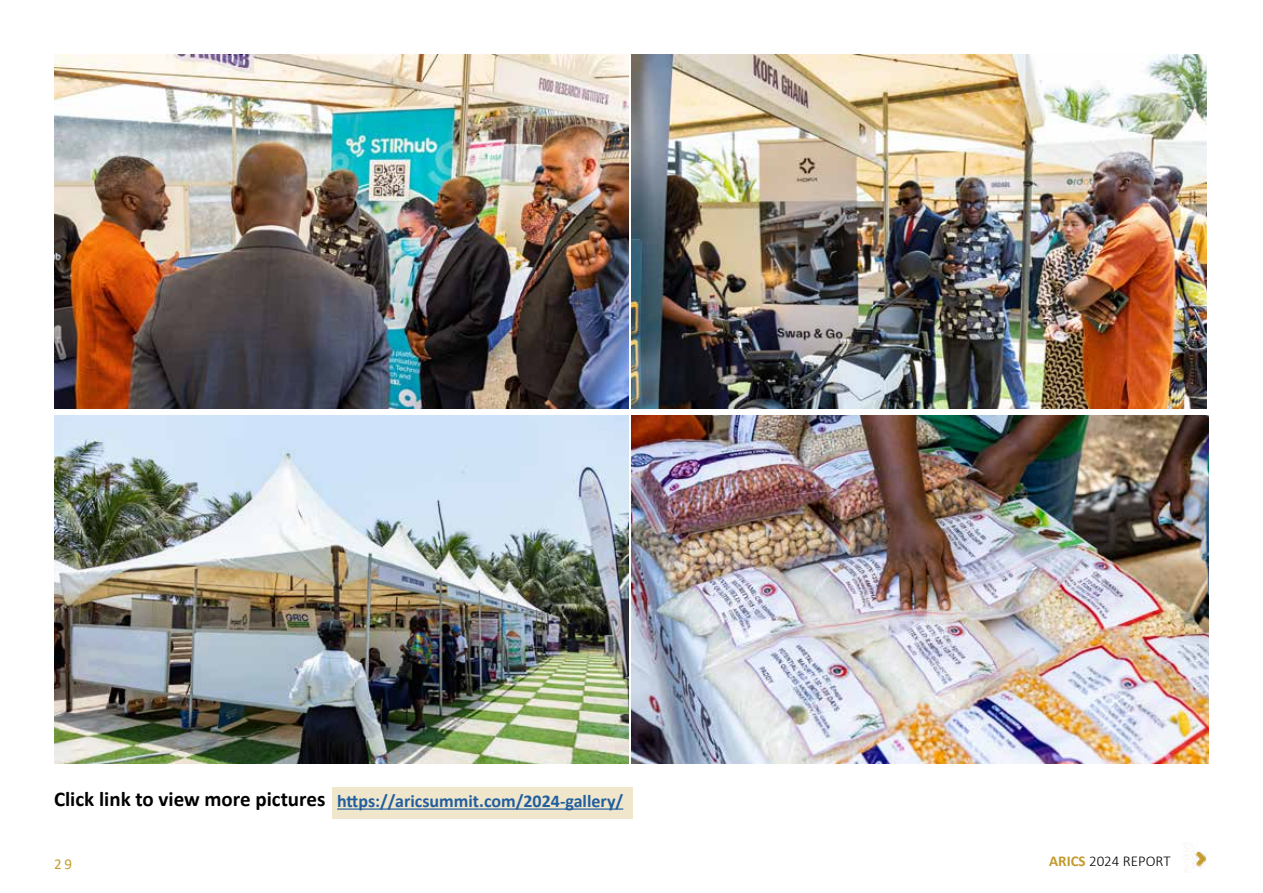
<style>
.page{position:relative;width:1263px;height:893px;background:#fff}
.page>*{position:absolute;margin:0;border:0;box-sizing:border-box;transform-origin:0 0}
.t1{font:700 18px "Calibri";color:#215e9e}
.t2{font:300 15px "Calibri";color:#000}
.t3{font:15px "Calibri";color:#c49c2d}
.s1{font-size:21px;color:#000}
.s2{font-weight:700;color:#c49a2d}
</style>
<div class="page">
<img style="left:1184px;top:851px;width:22px;height:17px">
<img style="left:54px;top:54px;width:574px;height:355px">
<img style="left:631px;top:54px;width:576px;height:355px">
<img style="left:631px;top:415px;width:578px;height:348px">
<img style="left:54px;top:415px;width:574px;height:348px">
<div style="left:332px;top:787px;width:300px;height:32px;background:#f0e6cb"></div>
<hr style="left:337px;top:808px;width:286px;height:2px;background:#215e9e">
<p class="t1" style="left:54px;top:788px;width:571px"><span class="s1">Click link to view more pictures</span> https://aricsummit.com/2024-gallery/</p>
<p class="t3" style="left:54px;top:853px;width:20px">29</p>
<p class="t2" style="left:1049px;top:852px;width:123px"><span class="s2">ARICS</span> 2024 REPORT</p>
</div>
